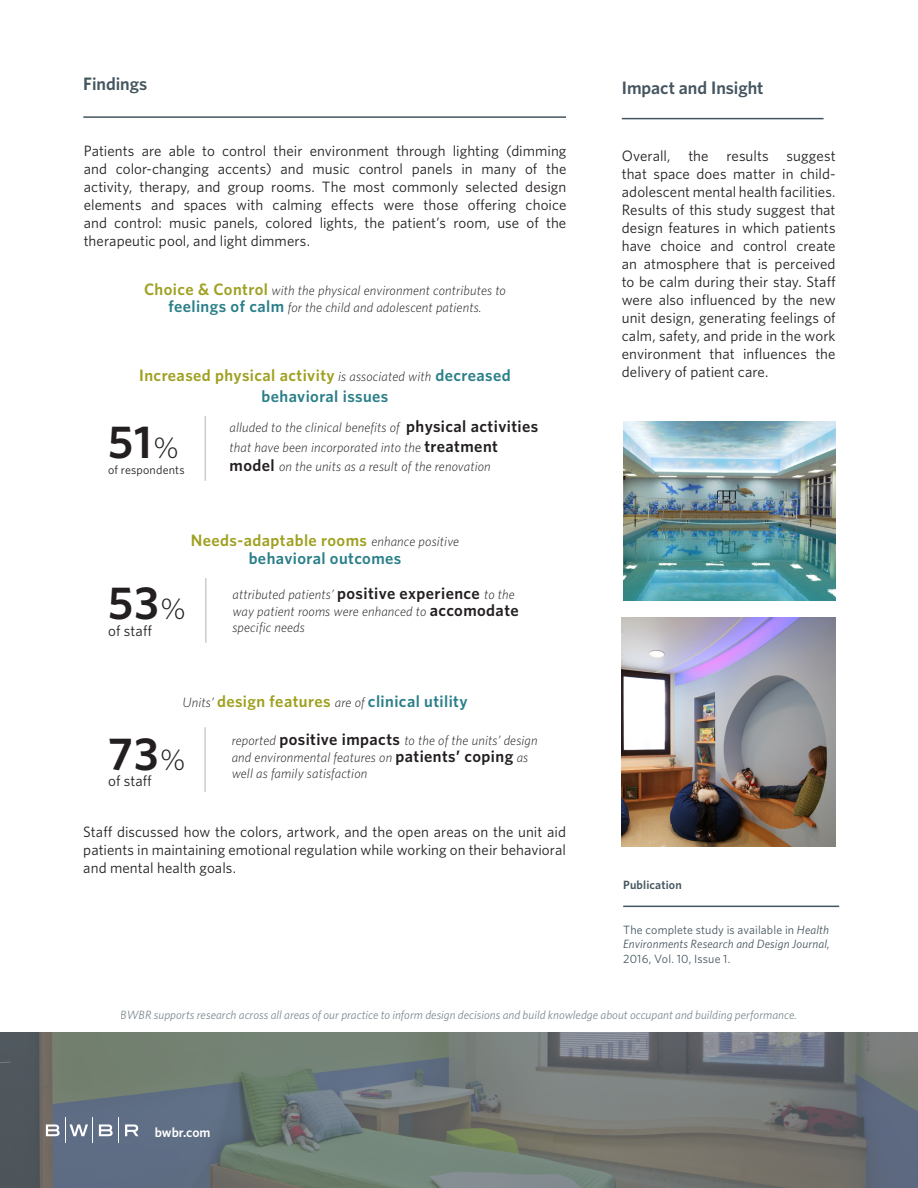
<style>
.page{position:relative;width:918px;height:1188px;background:#fff}
.page>*{position:absolute;margin:0;border:0;box-sizing:border-box;transform-origin:0 0}
.Percentage_Stat{font:600 46.35px "Whitney";color:#231f20}
.Section_Header_-_Add{font:600 18px "Whitney";color:#45555f}
.Specs{font:600 16.5px "Whitney";letter-spacing:.025em;color:#9fa021}
.Specs-2{font:600 16.5px "Whitney";letter-spacing:.025em;color:#2a7f89}
.Body{font:15px/18px "Whitney";letter-spacing:.005em;color:#231f20;text-align:justify}
.Statistic_Label{font:15px "Whitney";letter-spacing:.005em;color:#231f20}
.Specs-3{font:italic 300 13.5px/16.5px "Whitney";letter-spacing:.01em;color:#231f20}
.t1{font:600 13.5px "Whitney";color:#fff}
.t2{font:italic 12px "Whitney";color:#45555f}
.Body_Subheader{font:12px/14.4px "Whitney";letter-spacing:.01em;color:#45555f;text-align:justify}
.Statistic_Label-2{font:12px "Whitney";letter-spacing:.015em;color:#231f20}
.Section_Header_-_Add-2{font:600 12px "Whitney";letter-spacing:.015em;color:#45555f}
.s1{font-weight:600;font-style:normal;font-size:16.5px;color:#9fa021}
.s2{font-weight:600;font-style:normal;font-size:16.5px;color:#2a7f89}
.s3{font-weight:300;font-style:italic;font-size:13.5px;color:#231f20}
.s4{color:#2a7f89}
.s5{font-weight:300;font-size:30.15px}
.s6{font-weight:600;font-style:normal;font-size:16.5px}
.s7{color:#9fa021}
.s8{font-style:italic}
</style>
<div class="page">
<svg style="left:0;top:1033px;width:918px;height:155px;background:#6d7575"></svg>
<svg style="left:125px;top:1124px;width:13px;height:12px"></svg>
<svg style="left:46px;top:1118px;width:47px;height:25px"></svg>
<svg style="left:99px;top:1118px;width:20px;height:25px"></svg>
<hr style="left:622px;top:118px;width:202px;height:1px;background:#45555f">
<hr style="left:83px;top:116px;width:483px;height:2px;background:#45555f">
<img style="left:623px;top:421px;width:213px;height:179px">
<hr style="left:205px;top:416px;width:1px;height:65px;background:#45555f">
<hr style="left:205px;top:578px;width:2px;height:65px;background:#45555f">
<hr style="left:204px;top:727px;width:2px;height:65px;background:#45555f">
<img style="left:622px;top:618px;width:214px;height:229px">
<hr style="left:623px;top:906px;width:216px;height:1px;background:#45555f">
<p class="Section_Header_-_Add" style="left:83px;top:72px;width:66px">Findings</p>
<p class="Section_Header_-_Add" style="left:622px;top:76px;width:143px">Impact and Insight</p>
<p class="Body" style="left:84px;top:141px;width:484px">Patients are able to control their environment through lighting (dimming and color-changing accents) and music control panels in many of the activity, therapy, and group rooms. The most commonly selected design elements and spaces with calming effects were those offering choice and control: music panels, colored lights, the patient’s room, use of the therapeutic pool, and light dimmers.</p>
<p class="Specs-3" style="left:144px;top:281px;width:363px"><span class="s1">Choice &amp; Control</span> with the physical environment contributes to</p>
<p class="Specs-3" style="left:168px;top:299px;width:315px"><span class="s2">feelings of calm</span> for the child and adolescent patients.</p>
<p class="Specs" style="left:139px;top:364px;width:373px">Increased physical activity <span class="s3">is associated with</span> <span class="s4">decreased</span></p>
<p class="Specs-2" style="left:262px;top:385px;width:128px">behavioral issues</p>
<p class="Percentage_Stat" style="left:108px;top:411px;width:72px">51<span class="s5">%</span></p>
<p class="Statistic_Label-2" style="left:108px;top:462px;width:78px">of respondents</p>
<p class="Specs-3" style="left:230px;top:417px;width:310px;line-height:19.8px">alluded to the clinical benefits of <span class="s6">physical activities </span>that have been incorporated into the <span class="s6">treatment model</span> on the units as a result of the renovation</p>
<p class="Specs" style="left:191px;top:530px;width:270px">Needs-adaptable rooms <span class="s3">enhance positive</span></p>
<p class="Specs-2" style="left:249px;top:547px;width:154px">behavioral outcomes</p>
<p class="Percentage_Stat" style="left:108px;top:572px;width:79px">53<span class="s5">%</span></p>
<p class="Statistic_Label" style="left:108px;top:620px;width:45px">of staff</p>
<p class="Specs-3" style="left:232px;top:586px;width:288px">attributed patients’ <span class="s6">positive experience</span> to the way patient rooms were enhanced to <span class="s6">accomodate </span>specific needs</p>
<p class="Specs-2" style="left:183px;top:690px;width:287px"><span class="s3">Units’</span> <span class="s7">design features</span> <span class="s3">are of</span> clinical utility</p>
<p class="Percentage_Stat" style="left:108px;top:723px;width:79px">73<span class="s5">%</span></p>
<p class="Statistic_Label" style="left:108px;top:771px;width:45px">of staff</p>
<p class="Specs-3" style="left:232px;top:732px;width:308px">reported <span class="s6">positive impacts</span> to the of the units’ design and environmental features on <span class="s6">patients’ coping</span> as well as family satisfaction</p>
<p class="Body" style="left:83px;top:822px;width:484px">Staff discussed how the colors, artwork, and the open areas on the unit aid patients in maintaining emotional regulation while working on their behavioral and mental health goals.</p>
<p class="Body" style="left:622px;top:146px;width:215px">Overall, the results suggest that space does matter in child&shy;adolescent mental health facilities.<br>Results of this study suggest that design features in which patients have choice and control create an atmosphere that is perceived to be calm during their stay. Staff were also influenced by the new unit design, generating feelings of calm, safety, and pride in the work environment that influences the delivery of patient care.</p>
<p class="Section_Header_-_Add-2" style="left:623px;top:877px;width:60px">Publication</p>
<p class="Body_Subheader" style="left:623px;top:922px;width:208px">The complete study is available in <span class="s8">Health Environments Research and Design Journal</span>, 2016, Vol. 10, Issue 1.</p>
<p class="t2" style="left:121px;top:1007px;width:678px">BWBR supports research across all areas of our practice to inform design decisions and build knowledge about occupant and building performance.</p>
<p class="t1" style="left:155px;top:1123px;width:57px">bwbr.com</p>
</div>
